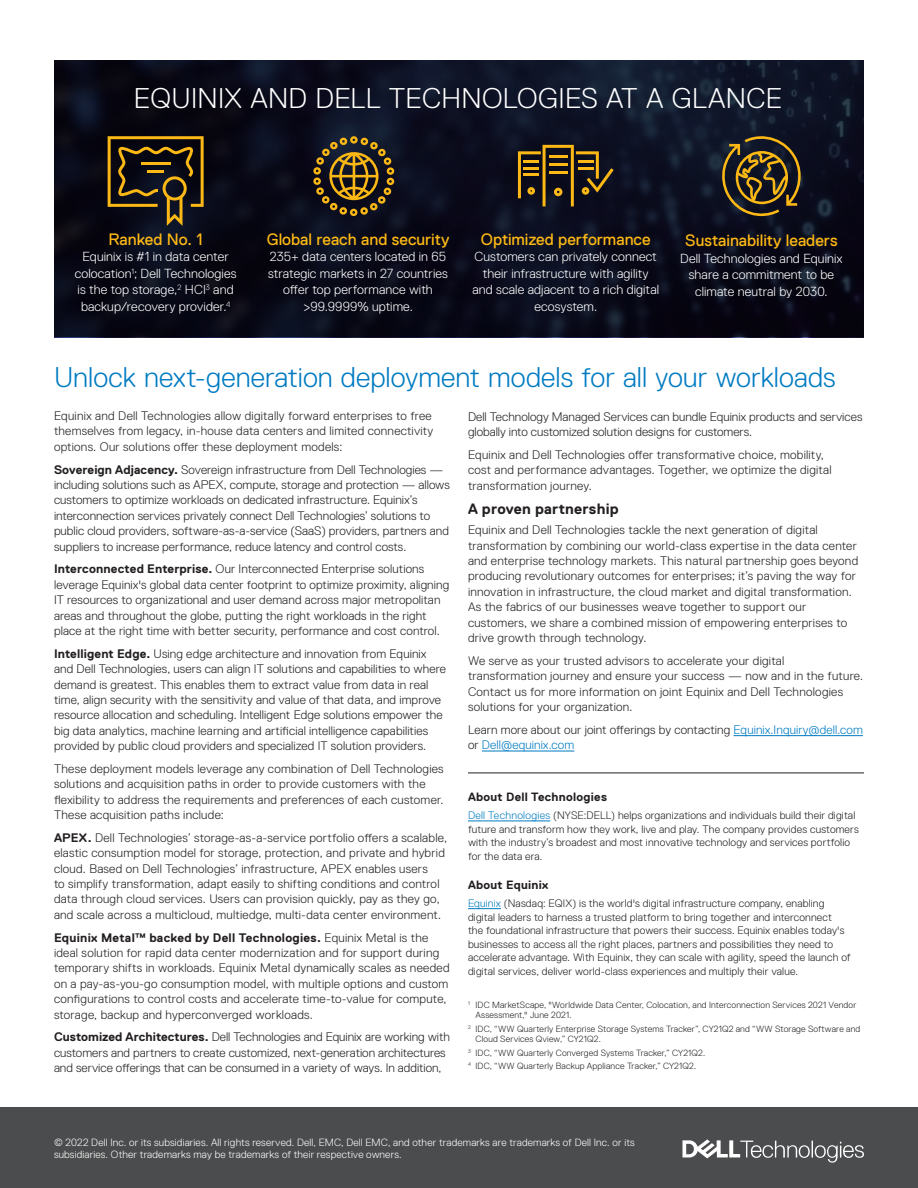
<style>
.page{position:relative;width:918px;height:1188px;background:#fff}
.page>*{position:absolute;margin:0;border:0;box-sizing:border-box;transform-origin:0 0}
.Dell-Head{font:300 28.5px "Dell Replica";letter-spacing:.005em;color:#007bc2}
.Dell_Head_2{font:300 28.5px "Dell Replica";letter-spacing:.01em;color:#fff}
.Dell-Text{font:16.5px "Dell Replica";color:#fcb814}
.Dell_Head_2-2{font:700 15px "Dell Replica";letter-spacing:.015em;color:#231f20}
.Dell-Text-2{font:300 13.2px/16.5px "Dell Replica";letter-spacing:.005em;color:#fff;text-align:center}
.Dell-Text-Smaller{font:300 12.45px/15.3px "Dell Replica";letter-spacing:.01em;color:#231f20}
.Smaller__About_Dell{font:700 12px "Dell Replica";letter-spacing:.025em;color:#231f20}
.Smaller__About_Dell-2{font:300 10.8px/13.5px "Dell Replica";letter-spacing:.015em;color:#231f20}
.Dell-Footnote-White{font:300 10.5px/12px "Dell Replica";letter-spacing:.015em;color:#fff}
.Dell-Footnote-Black{font:300 9px/10.5px "Dell Replica";letter-spacing:.02em;color:#231f20}
.s1{font-weight:700}
.s2{color:#007bc2}
</style>
<div class="page">
<hr style="left:733px;top:735px;width:130px;height:1px;background:#007bc2">
<hr style="left:482px;top:751px;width:92px;height:1px;background:#007bc2">
<hr style="left:468px;top:821px;width:82px;height:1px;background:#007bc2">
<hr style="left:468px;top:908px;width:33px;height:1px;background:#007bc2">
<svg style="left:54px;top:60px;width:810px;height:277px;background:#0b0d1c"></svg>
<div style="left:0;top:1107px;width:918px;height:81px;background:#4b4c4d"></div>
<svg style="left:683px;top:1139px;width:181px;height:24px"></svg>
<svg style="left:313px;top:136px;width:82px;height:80px;background:#4e3e1f"></svg>
<svg style="left:108px;top:136px;width:96px;height:90px;background:#403117"></svg>
<svg style="left:518px;top:145px;width:96px;height:61px;background:#46371b"></svg>
<svg style="left:721px;top:131px;width:83px;height:88px;background:#403621"></svg>
<hr style="left:468px;top:773px;width:396px;height:1px;background:#231f20">
<p class="Dell_Head_2" style="left:134px;top:83px;width:650px">EQUINIX AND DELL TECHNOLOGIES AT A GLANCE</p>
<p class="Dell-Text" style="left:109px;top:230px;width:96px">Ranked No. 1</p>
<p class="Dell-Text-2" style="left:75px;top:249px;width:163px">Equinix is #1 in data center colocation<sup>1</sup>; Dell Technologies is the top storage,<sup>2</sup> HCI<sup>3</sup> and backup/recovery provider.<sup>4</sup></p>
<p class="Dell-Text" style="left:267px;top:230px;width:184px">Global reach and security</p>
<p class="Dell-Text-2" style="left:268px;top:249px;width:181px">235+ data centers located in 65 strategic markets in 27 countries offer top performance with &gt;99.9999% uptime.</p>
<p class="Dell-Text" style="left:481px;top:230px;width:171px">Optimized performance</p>
<p class="Dell-Text-2" style="left:472px;top:249px;width:188px">Customers can privately connect their infrastructure with agility and scale adjacent to a rich digital ecosystem.</p>
<p class="Dell-Text" style="left:685px;top:231px;width:154px">Sustainability leaders</p>
<p class="Dell-Text-2" style="left:680px;top:250px;width:164px">Dell Technologies and Equinix share a commitment to be climate neutral by 2030.</p>
<p class="Dell-Head" style="left:54px;top:362px;width:783px">Unlock next-generation deployment models for all your workloads</p>
<p class="Dell-Text-Smaller" style="left:54px;top:408px;width:381px">Equinix and Dell Technologies allow digitally forward enterprises to free themselves from legacy, in-house data centers and limited connectivity options. Our solutions offer these deployment models:</p>
<p class="Dell-Text-Smaller" style="left:54px;top:462px;width:397px"><span class="s1">Sovereign Adjacency.</span> Sovereign infrastructure from Dell Technologies — including solutions such as APEX, compute, storage and protection — allows customers to optimize workloads on dedicated infrastructure. Equinix’s interconnection services privately connect Dell Technologies’ solutions to public cloud providers, software-as-a-service (SaaS) providers, partners and suppliers to increase performance, reduce latency and control costs.</p>
<p class="Dell-Text-Smaller" style="left:54px;top:562px;width:397px"><span class="s1">Interconnected Enterprise.</span> Our Interconnected Enterprise solutions leverage Equinix's global data center footprint to optimize proximity, aligning IT resources to organizational and user demand across major metropolitan areas and throughout the globe, putting the right workloads in the right place at the right time with better security, performance and cost control.</p>
<p class="Dell-Text-Smaller" style="left:54px;top:646px;width:394px"><span class="s1">Intelligent Edge.</span> Using edge architecture and innovation from Equinix and Dell Technologies, users can align IT solutions and capabilities to where demand is greatest. This enables them to extract value from data in real time, align security with the sensitivity and value of that data, and improve resource allocation and scheduling. Intelligent Edge solutions empower the big data analytics, machine learning and artificial intelligence capabilities provided by public cloud providers and specialized IT solution providers.</p>
<p class="Dell-Text-Smaller" style="left:54px;top:761px;width:391px">These deployment models leverage any combination of Dell Technologies solutions and acquisition paths in order to provide customers with the flexibility to address the requirements and preferences of each customer.<br>These acquisition paths include:</p>
<p class="Dell-Text-Smaller" style="left:54px;top:830px;width:395px"><span class="s1">APEX.</span> Dell Technologies’ storage-as-a-service portfolio offers a scalable, elastic consumption model for storage, protection, and private and hybrid cloud. Based on Dell Technologies’ infrastructure, APEX enables users<br>to simplify transformation, adapt easily to shifting conditions and control data through cloud services. Users can provision quickly, pay as they go, and scale across a multicloud, multiedge, multi-data center environment.</p>
<p class="Dell-Text-Smaller" style="left:54px;top:930px;width:397px"><span class="s1">Equinix Metal™ backed by Dell Technologies.</span> Equinix Metal is the ideal solution for rapid data center modernization and for support during temporary shifts in workloads. Equinix Metal dynamically scales as needed on a pay-as-you-go consumption model, with multiple options and custom configurations to control costs and accelerate time-to-value for compute, storage, backup and hyperconverged workloads.</p>
<p class="Dell-Text-Smaller" style="left:54px;top:1030px;width:397px"><span class="s1">Customized Architectures.</span> Dell Technologies and Equinix are working with customers and partners to create customized, next-generation architectures and service offerings that can be consumed in a variety of ways. In addition,</p>
<p class="Dell-Text-Smaller" style="left:468px;top:409px;width:396px">Dell Technology Managed Services can bundle Equinix products and services globally into customized solution designs for customers.</p>
<p class="Dell-Text-Smaller" style="left:468px;top:447px;width:365px">Equinix and Dell Technologies offer transformative choice, mobility, cost and performance advantages. Together, we optimize the digital transformation journey.</p>
<p class="Dell_Head_2-2" style="left:468px;top:501px;width:152px">A proven partnership</p>
<p class="Dell-Text-Smaller" style="left:468px;top:522px;width:392px">Equinix and Dell Technologies tackle the next generation of digital transformation by combining our world-class expertise in the data center and enterprise technology markets. This natural partnership goes beyond producing revolutionary outcomes for enterprises; it’s paving the way for innovation in infrastructure, the cloud market and digital transformation.<br>As the fabrics of our businesses weave together to support our customers, we share a combined mission of empowering enterprises to drive growth through technology.</p>
<p class="Dell-Text-Smaller" style="left:468px;top:653px;width:397px">We serve as your trusted advisors to accelerate your digital transformation journey and ensure your success — now and in the future.<br>Contact us for more information on joint Equinix and Dell Technologies solutions for your organization.</p>
<p class="Dell-Text-Smaller" style="left:468px;top:722px;width:396px">Learn more about our joint offerings by contacting <span class="s2">Equinix.Inquiry@dell.com </span>or <span class="s2">Dell@equinix.com</span></p>
<p class="Smaller__About_Dell" style="left:468px;top:790px;width:141px">About Dell Technologies</p>
<p class="Smaller__About_Dell-2" style="left:468px;top:809px;width:392px"><span class="s2">Dell Technologies</span> (NYSE:DELL) helps organizations and individuals build their digital future and transform how they work, live and play. The company provides customers with the industry’s broadest and most innovative technology and services portfolio for the data era.</p>
<p class="Smaller__About_Dell" style="left:468px;top:878px;width:82px">About Equinix</p>
<p class="Smaller__About_Dell-2" style="left:468px;top:897px;width:384px"><span class="s2">Equinix</span> (Nasdaq: EQIX) is the world's digital infrastructure company, enabling digital leaders to harness a trusted platform to bring together and interconnect<br>the foundational infrastructure that powers their success. Equinix enables today's businesses to access all the right places, partners and possibilities they need to accelerate advantage. With Equinix, they can scale with agility, speed the launch of digital services, deliver world-class experiences and multiply their value.</p>
<p class="Dell-Footnote-Black" style="left:475px;top:999px;width:382px;text-indent:-7px"><sup>1</sup> IDC MarketScape, "Worldwide Data Center, Colocation, and Interconnection Services 2021 Vendor<br>Assessment," June 2021.</p>
<p class="Dell-Footnote-Black" style="left:475px;top:1023px;width:386px;text-indent:-7px"><sup>2</sup> IDC, “WW Quarterly Enterprise Storage Systems Tracker”, CY21Q2 and “WW Storage Software and<br>Cloud Services Qview,” CY21Q2.</p>
<p class="Dell-Footnote-Black" style="left:468px;top:1047px;width:239px"><sup>3</sup> IDC, “WW Quarterly Converged Systems Tracker,” CY21Q2.</p>
<p class="Dell-Footnote-Black" style="left:468px;top:1061px;width:230px"><sup>4</sup> IDC, “WW Quarterly Backup Appliance Tracker,” CY21Q2.</p>
<p class="Dell-Footnote-White" style="left:54px;top:1137px;width:582px">© 2022 Dell Inc. or its subsidiaries. All rights reserved. Dell, EMC, Dell EMC, and other trademarks are trademarks of Dell Inc. or its subsidiaries. Other trademarks may be trademarks of their respective owners.</p>
</div>
